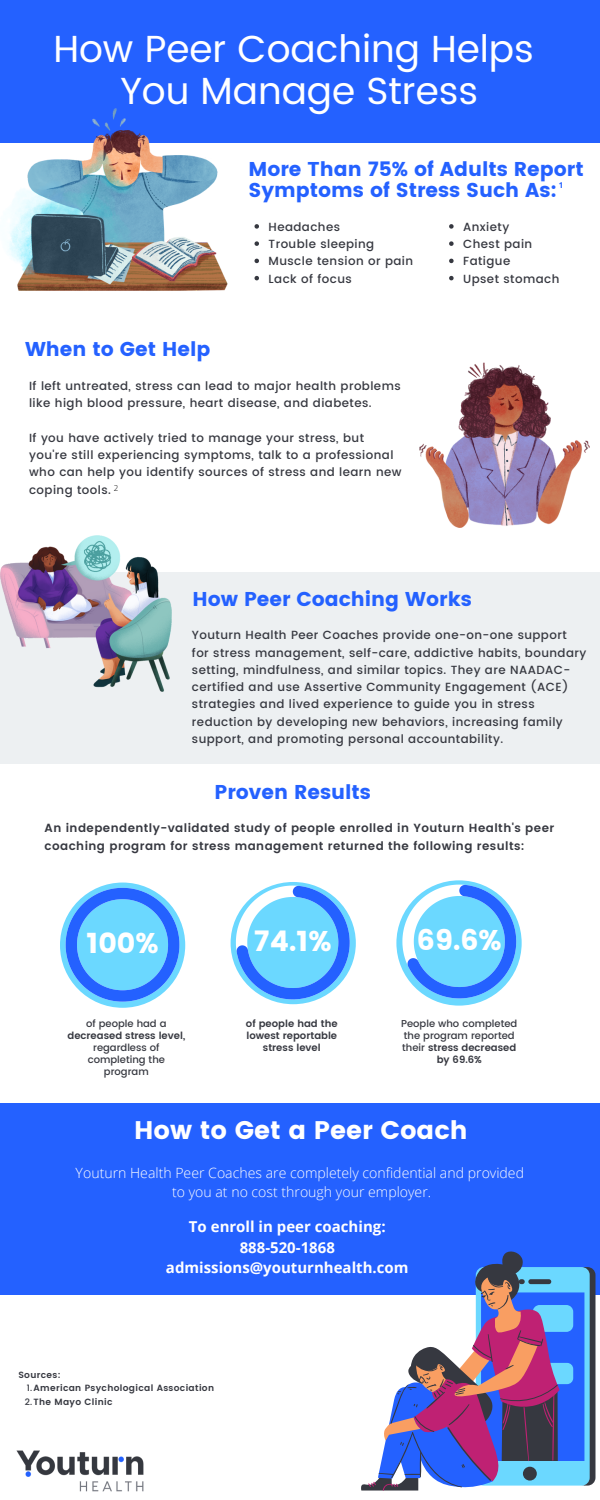
<style>
.page{position:relative;width:600px;height:1500px;background:#fff}
.page>*{position:absolute;margin:0;border:0;box-sizing:border-box;transform-origin:0 0}
.t1{font:37.7px/42px "Poppins";color:#fff;text-align:center}
.t2{font:28.5px "Poppins";color:#fff}
.t3{font:25.4px "Poppins";color:#fff}
.t4{font:20px/21px "Poppins";color:#2461ff}
.t5{font:700 15px/20.2px "Open Sans";color:#fff;text-align:center}
.t6{font:300 14.1px/19.5px "Open Sans";color:#fff;text-align:center}
.t7{font:500 11.8px/17.2px "Poppins";letter-spacing:.035em;color:#363840}
.t8{font:600 11.8px/17.2px "Poppins";letter-spacing:.035em;color:#363840}
.t9{font:500 10px/12px "Poppins";color:#363840;text-align:center}
.t10{font:600 10px/12px "Poppins";color:#363840;text-align:center}
.t11{font:600 9px/13.5px "Poppins";letter-spacing:.035em;color:#363840}
.t12{font:700 8px "Open Sans";color:#2461ff}
.t13{font:300 8px "Open Sans";color:#000}
.s1{font-weight:600}
.s2{font-weight:500}
</style>
<div class="page">
<div style="left:0;top:573px;width:600px;height:191px;background:#edf0f2"></div>
<div style="left:60px;top:883px;width:125px;height:125px;background:#6bd8ff;border-radius:50%"></div>
<svg style="left:66px;top:888px;width:113px;height:114px"></svg>
<div style="left:231px;top:882px;width:125px;height:122px;background:#6bd8ff;border-radius:50%"></div>
<svg style="left:236px;top:886px;width:114px;height:113px"></svg>
<svg style="left:396px;top:880px;width:126px;height:126px"></svg>
<svg style="left:402px;top:885px;width:114px;height:113px"></svg>
<div style="left:0;top:0;width:600px;height:143px;background:#2461ff"></div>
<img style="left:1px;top:535px;width:171px;height:157px">
<img style="left:8px;top:109px;width:220px;height:181px">
<div style="left:0;top:1103px;width:600px;height:192px;background:#2461ff"></div>
<svg style="left:361px;top:1251px;width:162px;height:240px"></svg>
<svg style="left:368px;top:1267px;width:227px;height:224px"></svg>
<svg style="left:379px;top:1276px;width:179px;height:211px"></svg>
<img style="left:17px;top:1451px;width:126px;height:40px">
<img style="left:419px;top:362px;width:171px;height:166px">
<svg style="left:255px;top:224px;width:4px;height:5px"></svg>
<svg style="left:255px;top:241px;width:4px;height:5px"></svg>
<svg style="left:255px;top:259px;width:4px;height:4px"></svg>
<svg style="left:255px;top:276px;width:4px;height:4px"></svg>
<svg style="left:449px;top:224px;width:5px;height:5px"></svg>
<svg style="left:449px;top:241px;width:5px;height:5px"></svg>
<svg style="left:449px;top:259px;width:5px;height:4px"></svg>
<svg style="left:449px;top:276px;width:5px;height:4px"></svg>
<h1 class="t1" style="left:54px;top:28px;width:482px">How Peer Coaching Helps<br>You Manage Stress</h1>
<h3 class="t4" style="left:249px;top:158px;width:337px">More Than 75% of Adults Report<br>Symptoms of Stress Such As:</h3>
<p class="t12" style="left:559px;top:179px;width:6px">1</p>
<h3 class="t4" style="left:25px;top:339px;width:187px">When to Get Help</h3>
<p class="t7" style="left:269px;top:218px;width:146px">Headaches<br>Trouble sleeping<br>Muscle tension or pain<br>Lack of focus</p>
<p class="t7" style="left:463px;top:218px;width:98px">Anxiety<br>Chest pain<br>Fatigue<br>Upset stomach</p>
<p class="t7" style="left:29px;top:378px;width:373px">If left untreated, stress can lead to major health problems like high blood pressure, heart disease, and diabetes.</p>
<p class="t7" style="left:29px;top:429px;width:374px">If you have actively tried to manage your stress, but you're still experiencing symptoms, talk to a professional who can help you identify sources of stress and learn new coping tools.</p>
<p class="t13" style="left:114px;top:482px;width:6px">2</p>
<h3 class="t4" style="left:193px;top:588px;width:281px">How Peer Coaching Works</h3>
<p class="t7" style="left:192px;top:627px;width:396px">Youturn Health Peer Coaches provide one-on-one support for stress management, self-care, addictive habits, boundary setting, mindfulness, and similar topics. They are NAADAC&shy;certified and use Assertive Community Engagement (ACE) strategies and lived experience to guide you in stress reduction by developing new behaviors, increasing family support, and promoting personal accountability.</p>
<h3 class="t4" style="left:215px;top:781px;width:158px">Proven Results</h3>
<p class="t8" style="left:45px;top:820px;width:511px">An independently-validated study of people enrolled in Youturn Health's peer coaching program for stress management returned the following results:</p>
<h2 class="t2" style="left:86px;top:927px;width:74px">100%</h2>
<h2 class="t2" style="left:254px;top:924px;width:79px">74.1%</h2>
<h2 class="t2" style="left:417px;top:923px;width:86px">69.6%</h2>
<p class="t9" style="left:86px;top:1018px;width:82px">of people had a</p>
<p class="t10" style="left:67px;top:1030px;width:119px">decreased stress level,</p>
<p class="t9" style="left:88px;top:1042px;width:79px">regardless of completing the program</p>
<p class="t10" style="left:246px;top:1018px;width:93px">of people had the lowest reportable stress level</p>
<p class="t9" style="left:401px;top:1018px;width:118px">People who completed the program reported their <span class="s1">stress decreased by 69.6%</span></p>
<h3 class="t3" style="left:134px;top:1115px;width:335px">How to Get a Peer Coach</h3>
<p class="t6" style="left:76px;top:1162px;width:450px">Youturn Health Peer Coaches are completely confidential and provided to you at no cost through your employer.</p>
<p class="t5" style="left:166px;top:1217px;width:244px">To enroll in peer coaching:<br>888-520-1868 admissions@youturnhealth.com</p>
<p class="t11" style="left:18px;top:1368px;width:44px">Sources:</p>
<p class="t11" style="left:25px;top:1381px;width:191px"><span class="s2">1.</span>American Psychological Association<br><span class="s2">2.</span>The Mayo Clinic</p>
</div>
